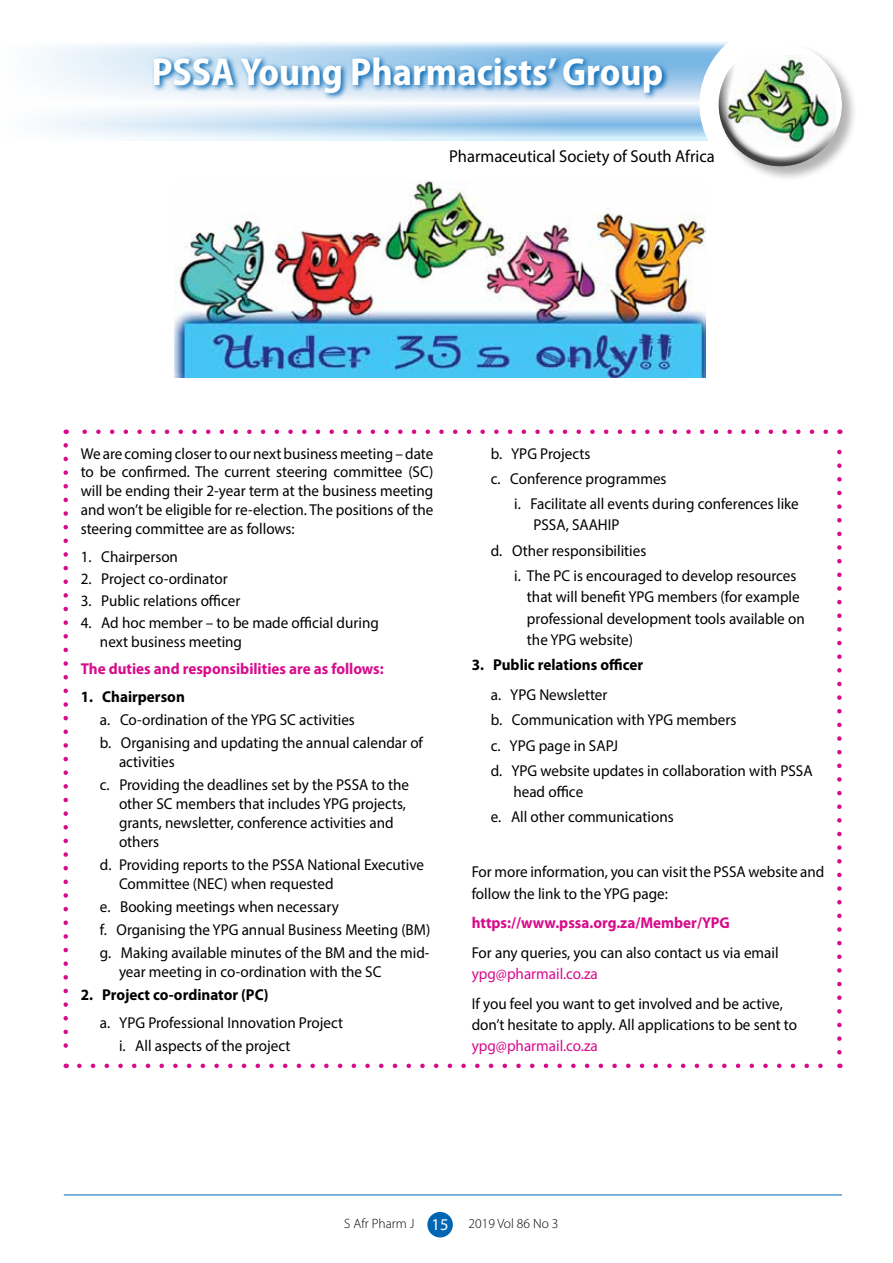
<style>
.page{position:relative;width:893px;height:1263px;background:#fff}
.page>*{position:absolute;margin:0;border:0;box-sizing:border-box;transform-origin:0 0}
.t1{font:700 semi-condensed 39px "Myriad Pro";color:#fff}
.t2{font:17.25px "Myriad Pro";color:#000;scale:.96 1}
.t3{font:15.75px/18.9px "Myriad Pro";color:#000;scale:.96 1}
.t4{font:700 15.75px "Myriad Pro";color:#d70b8c;scale:.96 1}
.t5{font:700 15.75px "Myriad Pro";color:#000;scale:.96 1}
.t6{font:15.75px "Myriad Pro";color:#d70b8c;scale:.96 1}
.t7{font:300 13.5px "Myriad Pro";color:#000}
.s1{font-weight:400;font-size:16.5px;color:#fff}
</style>
<div class="page">
<hr style="left:64px;top:1194px;width:778px;height:1px;background:#0066b3">
<div style="left:427px;top:1212px;width:26px;height:25px;background:#0066b3;border-radius:50%"></div>
<svg style="left:36px;top:43px;width:682px;height:98px"></svg>
<div style="left:699px;top:23px;width:162px;height:162px;background:#fff;border-radius:50%"></div>
<div style="left:718px;top:42px;width:140px;height:140px;background:#000;opacity:.3"></div>
<div style="left:719px;top:40px;width:126px;height:100px;background:#fff"></div>
<div style="left:717px;top:62px;width:125px;height:106px;background:#000;opacity:.75"></div>
<svg style="left:151px;top:54px;width:520px;height:47px;background:#8ebde1"></svg>
<img style="left:174px;top:180px;width:532px;height:197px">
<svg style="left:79px;top:1063px;width:744px;height:5px"></svg>
<svg style="left:82px;top:429px;width:744px;height:5px"></svg>
<svg style="left:63px;top:445px;width:5px;height:623px"></svg>
<svg style="left:837px;top:429px;width:5px;height:623px"></svg>
<h1 class="t1" style="left:151px;top:46px;width:513px">PSSA Young Pharmacists’ Group</h1>
<p class="t2" style="left:449px;top:146px;width:278px">Pharmaceutical Society of South Africa</p>
<p class="t3" style="left:81px;top:444px;width:369px;text-align:justify">We are coming closer to our next business meeting – date to be confirmed. The current steering committee (SC) will be ending their 2-year term at the business meeting and won’t be eligible for re-election. The positions of the steering committee are as follows:</p>
<p class="t3" style="left:81px;top:547px;width:103px">1. Chairperson</p>
<p class="t3" style="left:81px;top:569px;width:155px">2. Project co-ordinator</p>
<p class="t3" style="left:81px;top:591px;width:168px">3. Public relations officer</p>
<p class="t3" style="left:100px;top:613px;width:292px;text-indent:-19px">4. Ad hoc member – to be made official during next business meeting</p>
<p class="t4" style="left:81px;top:659px;width:317px">The duties and responsibilities are as follows:</p>
<p class="t5" style="left:81px;top:686px;width:110px">1. Chairperson</p>
<p class="t3" style="left:100px;top:708px;width:338px;line-height:23.1px">a. Co-ordination of the YPG SC activities<br>b. Organising and updating the annual calendar of</p>
<p class="t3" style="left:100px;top:750px;width:323px;line-height:23.1px;text-indent:19px">activities<br>c. Providing the deadlines set by the PSSA to the</p>
<p class="t3" style="left:119px;top:794px;width:300px">other SC members that includes YPG projects, grants, newsletter, conference activities and others</p>
<p class="t3" style="left:119px;top:855px;width:319px;text-indent:-19px">d. Providing reports to the PSSA National Executive<br>Committee (NEC) when requested</p>
<p class="t3" style="left:100px;top:895px;width:346px;line-height:23.1px">e. Booking meetings when necessary<br>f. Organising the YPG annual Business Meeting (BM) g. Making available minutes of the BM and the mid-</p>
<p class="t3" style="left:119px;top:962px;width:275px">year meeting in co-ordination with the SC</p>
<p class="t5" style="left:81px;top:985px;width:197px">2. Project co-ordinator (PC)</p>
<p class="t3" style="left:119px;top:1011px;width:235px;line-height:23.1px;text-indent:-19px">a. YPG Professional Innovation Project i. All aspects of the project</p>
<p class="t3" style="left:491px;top:444px;width:105px">b. YPG Projects</p>
<p class="t3" style="left:491px;top:469px;width:184px">c. Conference programmes</p>
<p class="t3" style="left:514px;top:494px;width:298px">i. Facilitate all events during conferences like</p>
<p class="t3" style="left:533px;top:515px;width:91px">PSSA, SAAHIP</p>
<p class="t3" style="left:491px;top:541px;width:163px">d. Other responsibilities</p>
<p class="t3" style="left:514px;top:566px;width:295px">i. The PC is encouraged to develop resources</p>
<p class="t3" style="left:527px;top:586px;width:291px;line-height:21.1px">that will benefit YPG members (for example professional development tools available on the YPG website)</p>
<p class="t5" style="left:472px;top:654px;width:180px">3. Public relations officer</p>
<p class="t3" style="left:491px;top:681px;width:337px;line-height:25.3px">a. YPG Newsletter<br>b. Communication with YPG members<br>c. YPG page in SAPJ<br>d. YPG website updates in collaboration with PSSA</p>
<p class="t3" style="left:491px;top:779px;width:192px;line-height:25.3px;text-indent:22px">head office<br>e. All other communications</p>
<p class="t3" style="left:472px;top:861px;width:369px;line-height:21.1px">For more information, you can visit the PSSA website and follow the link to the YPG page:</p>
<p class="t4" style="left:472px;top:912px;width:270px">https://www.pssa.org.za/Member/YPG</p>
<p class="t3" style="left:472px;top:943px;width:321px">For any queries, you can also contact us via email</p>
<p class="t6" style="left:472px;top:964px;width:133px">ypg@pharmail.co.za</p>
<p class="t3" style="left:472px;top:992px;width:340px;line-height:21.1px">If you feel you want to get involved and be active, don’t hesitate to apply. All applications to be sent to</p>
<p class="t6" style="left:472px;top:1036px;width:133px">ypg@pharmail.co.za</p>
<p class="t7" style="left:344px;top:1215px;width:106px">S Afr Pharm J <span class="s1">15</span></p>
<p class="t7" style="left:469px;top:1215px;width:91px">2019 Vol 86 No 3</p>
</div>
